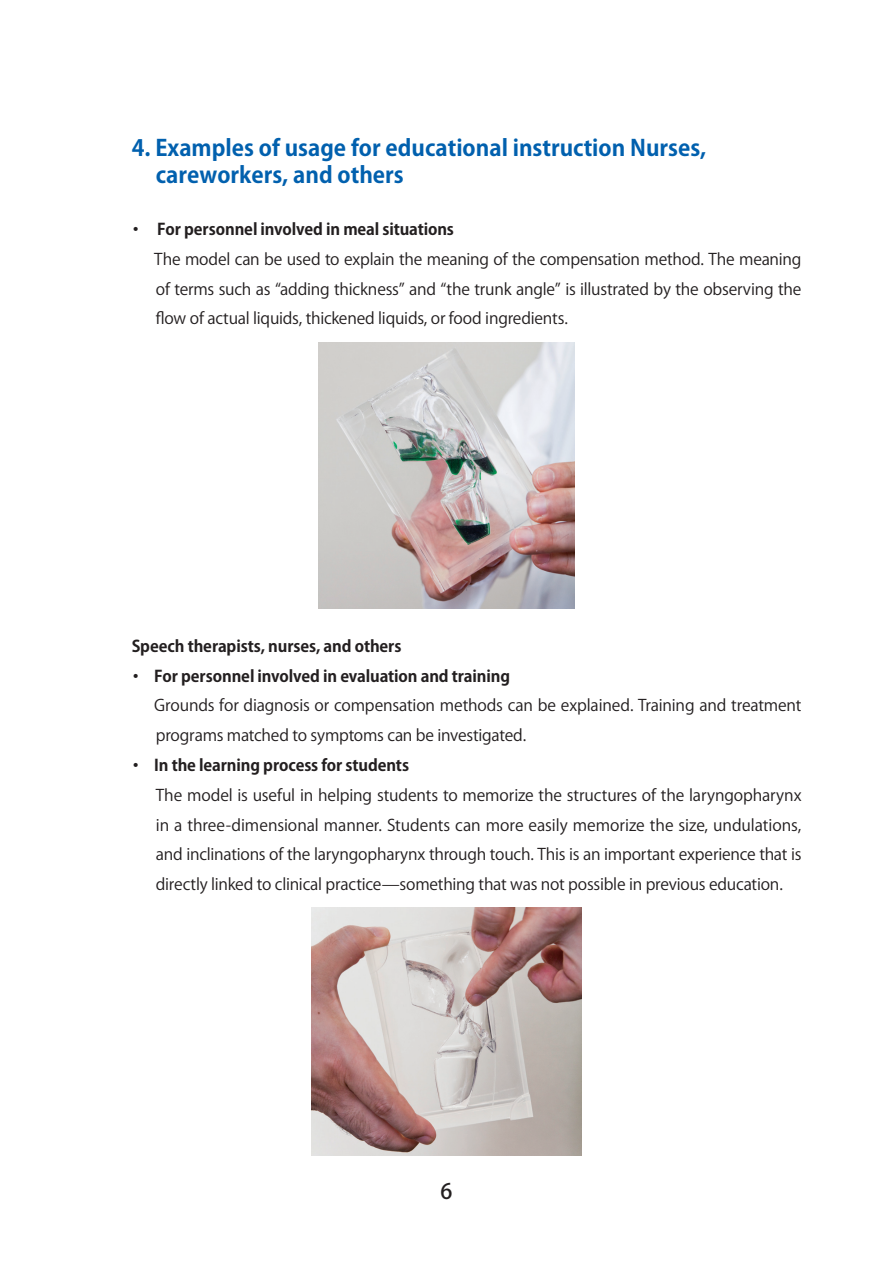
<style>
.page{position:relative;width:893px;height:1263px;background:#fff}
.page>*{position:absolute;margin:0;border:0;box-sizing:border-box;transform-origin:0 0}
.t1{font:700 22.35px/27.6px "Koz Go Pro";color:#0160ae}
.t2{font:500 21.3px "Koz Go Pro";color:#231f20}
.t3{font:15.9px/29.7px "Koz Go Pro";letter-spacing:-.015em;color:#231f20;text-align:justify}
.t4{font:700 15.9px/29.7px "Koz Go Pro";letter-spacing:-.01em;color:#231f20}
</style>
<div class="page">
<img style="left:318px;top:342px;width:257px;height:266px">
<img style="left:312px;top:908px;width:269px;height:247px">
<h1 class="t1" style="left:156px;top:135px;width:552px;text-indent:-24px">4. Examples of usage for educational instruction Nurses, careworkers, and others</h1>
<p class="t4" style="left:128px;top:215px;width:328px">・ For personnel involved in meal situations</p>
<p class="t3" style="left:154px;top:245px;width:649px">The model can be used to explain the meaning of the compensation method. The meaning of terms such as “adding thickness” and “the trunk angle” is illustrated by the observing the flow of actual liquids, thickened liquids, or food ingredients.</p>
<p class="t4" style="left:128px;top:632px;width:384px">Speech therapists, nurses, and others<br>・ For personnel involved in evaluation and training</p>
<p class="t3" style="left:154px;top:691px;width:649px">Grounds for diagnosis or compensation methods can be explained. Training and treatment programs matched to symptoms can be investigated.</p>
<p class="t4" style="left:128px;top:751px;width:283px">・ In the learning process for students</p>
<p class="t3" style="left:156px;top:780px;width:647px">The model is useful in helping students to memorize the structures of the laryngopharynx in a three-dimensional manner. Students can more easily memorize the size, undulations, and inclinations of the laryngopharynx through touch. This is an important experience that is directly linked to clinical practice—something that was not possible in previous education.</p>
<h2 class="t2" style="left:440px;top:1177px;width:13px">6</h2>
</div>
